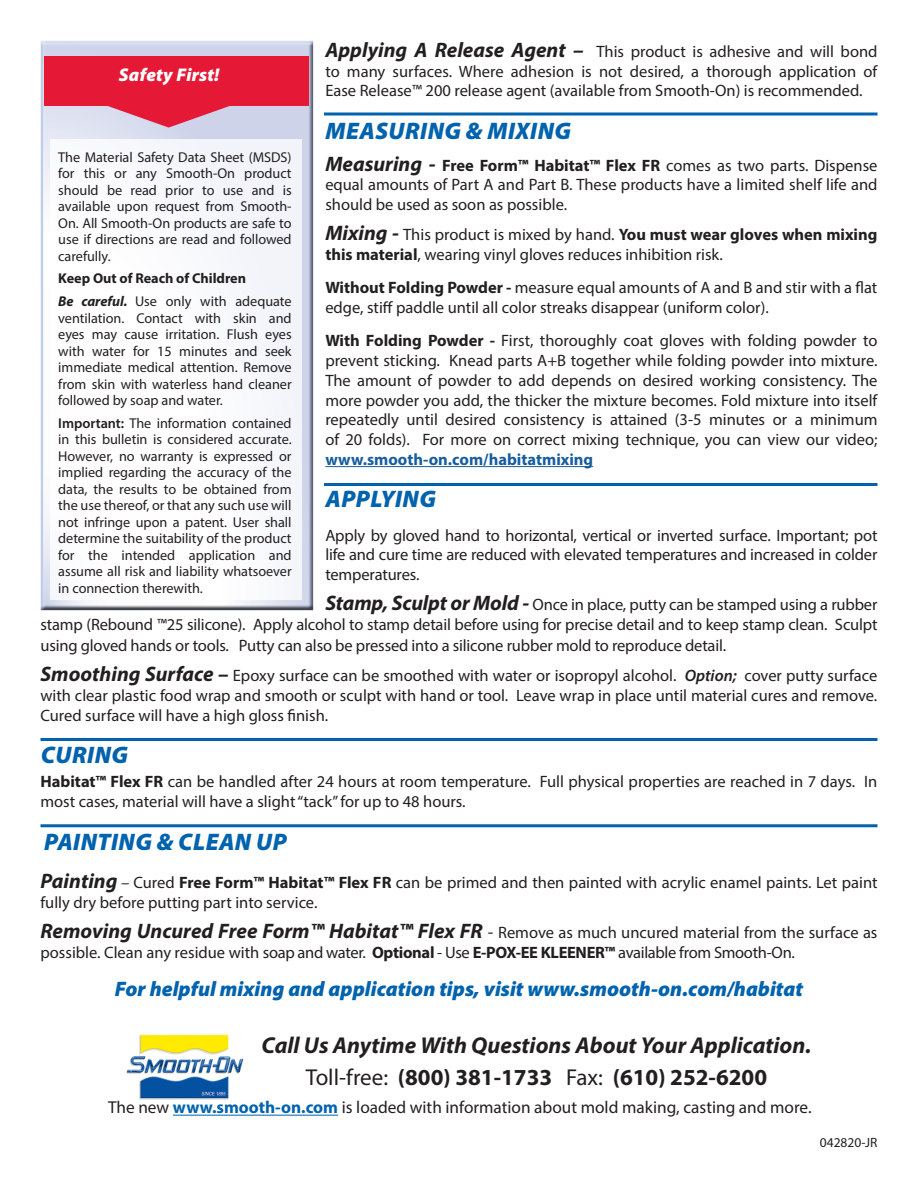
<style>
.page{position:relative;width:918px;height:1188px;background:#fff}
.page>*{position:absolute;margin:0;border:0;box-sizing:border-box;transform-origin:0 0}
.t1{font:italic 900 24px "Myriad Pro";letter-spacing:.02em;color:#0162ae}
.t2{font:italic 700 23.1px "Myriad Pro";color:#231f20}
.t3{font:700 23.1px "Myriad Pro";color:#231f20}
.t4{font:italic 900 21px "Myriad Pro";color:#0162ae}
.t5{font:italic 900 18.45px "Myriad Pro";letter-spacing:.01em;color:#fff}
.t6{font:17.25px "Myriad Pro";color:#231f20}
.t7{font:16.5px/19.8px "Myriad Pro";color:#231f20;text-align:justify}
.t8{font:14.25px/16.5px "Myriad Pro";letter-spacing:-.005em;color:#231f20;text-align:justify}
.t9{font:700 14.25px "Myriad Pro";letter-spacing:-.005em;color:#231f20}
.t10{font:13.5px "Myriad Pro";color:#231f20}
.s1{font-weight:700;font-style:italic;font-size:21px}
.s2{font-weight:700}
.s3{font-weight:700;color:#175d9e}
.s4{font-weight:600;font-style:italic}
.s5{font-style:italic}
.s6{font-size:18px}
.s7{font-weight:700;font-style:italic}
.s8{font-weight:600}
.s9{font-weight:400}
.s10{font-weight:700;color:#0162ae}
</style>
<div class="page">
<hr style="left:325px;top:466px;width:268px;height:1px;background:#175d9e">
<div style="left:39px;top:40px;width:276px;height:571px;background:#231f20;opacity:.75"></div>
<div style="left:50px;top:140px;width:252px;height:460px;background:#fff"></div>
<div style="left:44px;top:56px;width:264px;height:50px;background:#e51836"></div>
<svg style="left:107px;top:106px;width:123px;height:22px;background:#db7a93"></svg>
<img style="left:126px;top:1034px;width:118px;height:66px">
<hr style="left:173px;top:1115px;width:165px;height:1px;background:#0162ae">
<svg style="left:324px;top:112px;width:554px;height:4px;background:#4089c2"></svg>
<hr style="left:324px;top:483px;width:554px;height:3px;background:#0162ae">
<hr style="left:40px;top:738px;width:838px;height:3px;background:#0162ae">
<hr style="left:40px;top:824px;width:838px;height:3px;background:#0162ae">
<p class="t7" style="left:325px;top:41px;width:554px"><span class="s1">Applying A Release Agent –</span> This product is adhesive and will bond to many surfaces. Where adhesion is not desired, a thorough application of Ease Release™ 200 release agent (available from Smooth-On) is recommended.</p>
<p class="t1" style="left:326px;top:115px;width:247px">MEASURING &amp; MIXING</p>
<p class="t7" style="left:325px;top:155px;width:554px"><span class="s1">Measuring -</span> <span class="s2">Free Form™ Habitat™ Flex FR</span> comes as two parts. Dispense equal amounts of Part A and Part B. These products have a limited shelf life and should be used as soon as possible.</p>
<p class="t7" style="left:325px;top:224px;width:554px"><span class="s1">Mixing -</span> This product is mixed by hand. <span class="s2">You must wear gloves when mixing this material</span>, wearing vinyl gloves reduces inhibition risk.</p>
<p class="t7" style="left:325px;top:277px;width:554px"><span class="s2">Without Folding Powder -</span> measure equal amounts of A and B and stir with a flat edge, stiff paddle until all color streaks disappear (uniform color).</p>
<p class="t7" style="left:325px;top:330px;width:554px"><span class="s2">With Folding Powder -</span> First, thoroughly coat gloves with folding powder to prevent sticking. Knead parts A+B together while folding powder into mixture.<br>The amount of powder to add depends on desired working consistency. The more powder you add, the thicker the mixture becomes. Fold mixture into itself repeatedly until desired consistency is attained (3-5 minutes or a minimum of 20 folds). For more on correct mixing technique, you can view our video; <span class="s3">www.smooth-on.com/habitatmixing</span></p>
<p class="t1" style="left:326px;top:483px;width:112px">APPLYING</p>
<p class="t7" style="left:325px;top:525px;width:554px">Apply by gloved hand to horizontal, vertical or inverted surface. Important; pot life and cure time are reduced with elevated temperatures and increased in colder temperatures.</p>
<p class="t7" style="left:40px;top:594px;width:839px;text-align:right"><span class="s1">Stamp, Sculpt or Mold -</span> Once in place, putty can be stamped using a rubber<br>stamp (Rebound ™25 silicone). Apply alcohol to stamp detail before using for precise detail and to keep stamp clean. Sculpt</p>
<p class="t7" style="left:40px;top:636px;width:687px">using gloved hands or tools. Putty can also be pressed into a silicone rubber mold to reproduce detail.</p>
<p class="t7" style="left:40px;top:665px;width:839px"><span class="s1">Smoothing Surface –</span> Epoxy surface can be smoothed with water or isopropyl alcohol. <span class="s4">Option;</span> cover putty surface with clear plastic food wrap and smooth or sculpt with hand or tool. Leave wrap in place until material cures and remove.<br>Cured surface will have a high gloss finish.</p>
<p class="t1" style="left:41px;top:739px;width:89px">CURING</p>
<p class="t7" style="left:40px;top:772px;width:838px"><span class="s2">Habitat™ Flex FR</span> can be handled after 24 hours at room temperature. Full physical properties are reached in 7 days. In most cases, material will have a slight “tack” for up to 48 hours.</p>
<p class="t1" style="left:44px;top:825px;width:244px">PAINTING &amp; CLEAN UP</p>
<p class="t7" style="left:40px;top:873px;width:839px"><span class="s1">Painting</span> <span class="s5">–</span> Cured <span class="s2">Free Form™ Habitat™ Flex FR</span> can be primed and then painted with acrylic enamel paints. Let paint fully dry before putting part into service.</p>
<p class="t7" style="left:40px;top:922px;width:839px"><span class="s1">Removing Uncured Free Form™ Habitat™ Flex FR</span> <span class="s6">-</span> Remove as much uncured material from the surface as possible. Clean any residue with soap and water. <span class="s2">Optional</span> - Use <span class="s2">E-POX-EE KLEENER™</span> available from Smooth-On.</p>
<p class="t4" style="left:115px;top:975px;width:690px">For helpful mixing and application tips, visit www.smooth-on.com/habitat</p>
<p class="t5" style="left:119px;top:63px;width:102px">Safety First!</p>
<p class="t8" style="left:58px;top:148px;width:235px">The Material Safety Data Sheet (MSDS) for this or any Smooth-On product should be read prior to use and is available upon request from Smooth-On. All Smooth-On products are safe to use if directions are read and followed carefully.</p>
<p class="t9" style="left:58px;top:269px;width:189px">Keep Out of Reach of Children</p>
<p class="t8" style="left:58px;top:293px;width:235px"><span class="s7">Be careful.</span> Use only with adequate ventilation. Contact with skin and eyes may cause irritation. Flush eyes with water for 15 minutes and seek immediate medical attention. Remove from skin with waterless hand cleaner followed by soap and water.</p>
<p class="t8" style="left:58px;top:414px;width:235px"><span class="s8">Important:</span> The information contained in this bulletin is considered accurate.<br>However, no warranty is expressed or implied regarding the accuracy of the data, the results to be obtained from the use thereof, or that any such use will not infringe upon a patent. User shall determine the suitability of the product for the intended application and assume all risk and liability whatsoever in connection therewith.</p>
<p class="t2" style="left:262px;top:1031px;width:551px">Call Us Anytime With Questions About Your Application.</p>
<p class="t3" style="left:306px;top:1062px;width:463px"><span class="s9">Toll-free:</span> (800) 381-1733 <span class="s9">Fax:</span> (610) 252-6200</p>
<p class="t6" style="left:108px;top:1097px;width:705px">The new <span class="s10">www.smooth-on.com</span> is loaded with information about mold making, casting and more.</p>
<p class="t10" style="left:820px;top:1135px;width:59px">042820-JR</p>
</div>
